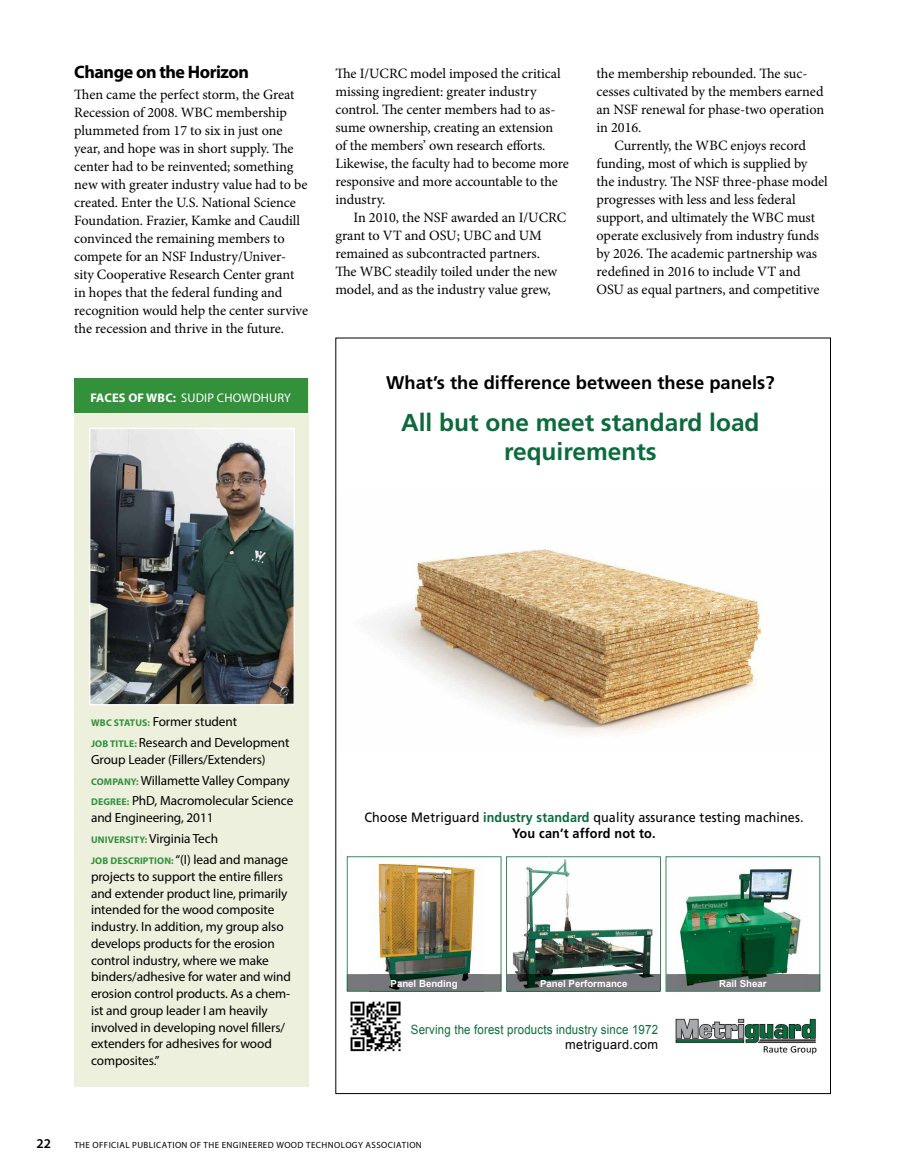
<style>
.page{position:relative;width:905px;height:1175px;background:#fff}
.page>*{position:absolute;margin:0;border:0;box-sizing:border-box;transform-origin:0 0}
.t1{font:700 24.45px/29.4px "Frutiger LT Std";color:#0b6b3d;text-align:center}
.t2{font:700 18.3px "Frutiger LT Std";color:#000}
.t3{font:700 18px "Myriad Pro";letter-spacing:-.025em;color:#000}
.t4{font:14.25px/18px "Minion Pro";letter-spacing:-.005em;color:#000}
.t5{font:13.5px/16.2px "Frutiger LT Std";letter-spacing:.01em;color:#000;text-align:center;scale:.93 1}
.t6{font:600 13.5px "Myriad Pro";color:#000}
.t7{font:13.2px/16.8px "Myriad Pro";letter-spacing:-.005em;color:#000}
.t8{font:12.75px "Arial";letter-spacing:.015em;color:#0b6b3d;scale:.9 1}
.t9{font:12.75px "Arial";letter-spacing:.025em;color:#000}
.t10{font:12.45px "Myriad Pro";letter-spacing:.015em;color:#fff}
.t11{font:700 9.6px "Arial";color:#fff}
.t12{font:9px "Myriad Pro";letter-spacing:.045em;color:#000}
.s1{font-weight:700}
.s2{font-weight:700;font-size:9.75px;color:#33913c}
.s3{font-weight:700;color:#0b6b3d}
</style>
<div class="page">
<div style="left:74px;top:378px;width:234px;height:708px;background:#ecf0dd"></div>
<img style="left:91px;top:430px;width:202px;height:273px">
<div style="left:89px;top:428px;width:206px;height:277px;border:1px solid #fff"></div>
<img style="left:374px;top:549px;width:388px;height:186px">
<img style="left:675px;top:1018px;width:142px;height:37px">
<img style="left:350px;top:1001px;width:51px;height:51px">
<img style="left:347px;top:856px;width:473px;height:135px">
<div style="left:74px;top:378px;width:234px;height:35px;background:#33913c"></div>
<p class="t3" style="left:74px;top:60px;width:176px">Change on the Horizon</p>
<p class="t4" style="left:74px;top:86px;width:235px">Then came the perfect storm, the Great Recession of 2008. WBC membership plummeted from 17 to six in just one year, and hope was in short supply. The center had to be reinvented; something new with greater industry value had to be created. Enter the U.S. National Science Foundation. Frazier, Kamke and Caudill convinced the remaining members to compete for an NSF Industry/Univer&shy;sity Cooperative Research Center grant in hopes that the federal funding and recognition would help the center survive the recession and thrive in the future.</p>
<p class="t10" style="left:90px;top:390px;width:202px"><span class="s1">FACES OF WBC:</span> SUDIP CHOWDHURY</p>
<p class="t4" style="left:335px;top:64px;width:235px">The I/UCRC model imposed the critical missing ingredient: greater industry control. The center members had to as&shy;sume ownership, creating an extension<br>of the members’ own research efforts.<br>Likewise, the faculty had to become more responsive and more accountable to the industry.</p>
<p class="t4" style="left:335px;top:208px;width:232px;text-indent:18px">In 2010, the NSF awarded an I/UCRC grant to VT and OSU; UBC and UM remained as subcontracted partners.<br>The WBC steadily toiled under the new model, and as the industry value grew,</p>
<p class="t4" style="left:596px;top:64px;width:229px">the membership rebounded. The suc&shy;cesses cultivated by the members earned an NSF renewal for phase-two operation in 2016.</p>
<p class="t4" style="left:596px;top:136px;width:233px;text-indent:18px">Currently, the WBC enjoys record funding, most of which is supplied by the industry. The NSF three-phase model progresses with less and less federal support, and ultimately the WBC must operate exclusively from industry funds by 2026. The academic partnership was redefined in 2016 to include VT and OSU as equal partners, and competitive</p>
<p class="t2" style="left:386px;top:372px;width:390px">What’s the difference between these panels?</p>
<h1 class="t1" style="left:401px;top:408px;width:360px">All but one meet standard load requirements</h1>
<p class="t7" style="left:91px;top:710px;width:200px;line-height:21px"><span class="s2">WBC STATUS:</span> Former student<br><span class="s2">JOB TITLE:</span> Research and Development</p>
<p class="t7" style="left:91px;top:748px;width:204px;line-height:21px">Group Leader (Fillers/Extenders)<br><span class="s2">COMPANY:</span> Willamette Valley Company<br><span class="s2">DEGREE:</span> PhD, Macromolecular Science</p>
<p class="t7" style="left:91px;top:807px;width:199px;line-height:21px">and Engineering, 2011<br><span class="s2">UNIVERSITY:</span> Virginia Tech<br><span class="s2">JOB DESCRIPTION:</span> “(I) lead and manage</p>
<p class="t7" style="left:91px;top:867px;width:201px">projects to support the entire fillers and extender product line, primarily intended for the wood composite industry. In addition, my group also develops products for the erosion control industry, where we make binders/adhesive for water and wind erosion control products. As a chem&shy;ist and group leader I am heavily involved in developing novel fillers/ extenders for adhesives for wood composites.”</p>
<p class="t5" style="left:364px;top:809px;width:474px">Choose Metriguard <span class="s3">industry standard</span> quality assurance testing machines.<br><span class="s1">You can’t afford not to.</span></p>
<p class="t11" style="left:390px;top:976px;width:69px">Panel Bending</p>
<p class="t11" style="left:540px;top:976px;width:89px">Panel Performance</p>
<p class="t11" style="left:719px;top:976px;width:49px">Rail Shear</p>
<p class="t8" style="left:411px;top:1021px;width:276px">Serving the forest products industry since 1972</p>
<p class="t9" style="left:565px;top:1036px;width:94px">metriguard.com</p>
<p class="t6" style="left:37px;top:1134px;width:16px">22</p>
<p class="t12" style="left:74px;top:1139px;width:349px">THE OFFICIAL PUBLICATION OF THE ENGINEERED WOOD TECHNOLOGY ASSOCIATION</p>
</div>
